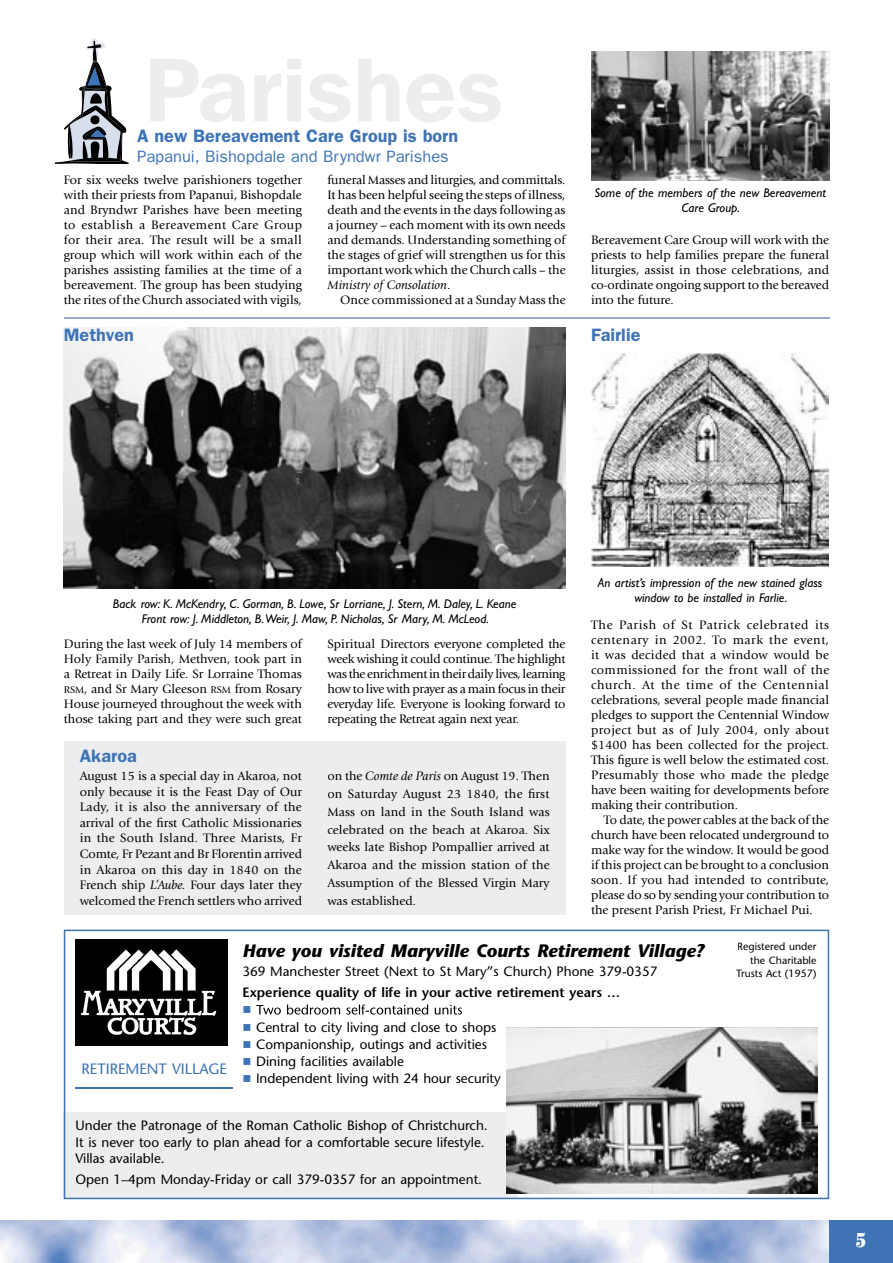
<style>
.page{position:relative;width:893px;height:1263px;background:#fff}
.page>*{position:absolute;margin:0;border:0;box-sizing:border-box;transform-origin:0 0}
.t1{font:27px "Spumoni LP";color:#fff}
.t2{font:600 18px "Franklin Gothic";color:#3e74b6}
.t3{font:italic 700 18px "Stone Sans";color:#000}
.t4{font:16.5px "Franklin Gothic";color:#3e74b6}
.t5{font:15px "Stone Sans";color:#3e74b6}
.t6{font:13.5px/17.2px "Stone Sans";color:#000}
.t7{font:600 13.5px "Stone Sans";color:#000}
.t8{font:12.75px/15px "Giovanni";letter-spacing:-.005em;color:#000;text-align:justify}
.t9{font:italic 12.75px/15px "Gill Sans";color:#000;text-align:center}
.t10{font:10.5px/13.5px "Stone Sans";color:#000;text-align:right}
.s1{font-style:italic}
.s2{font-size:10.2px}
</style>
<div class="page">
<img style="left:64px;top:327px;width:502px;height:261px">
<img style="left:0;top:1220px;width:829px;height:43px">
<div style="left:829px;top:1220px;width:64px;height:43px;background:#3e74b6"></div>
<svg style="left:64px;top:930px;width:765px;height:269px"></svg>
<svg style="left:251px;top:1004px;width:211px;height:10px"></svg>
<img style="left:75px;top:940px;width:152px;height:106px">
<img style="left:506px;top:1028px;width:311px;height:166px">
<hr style="left:76px;top:1087px;width:157px;height:1px;background:#3e74b6">
<div style="left:76px;top:1120px;width:412px;height:14px;background:#ecedef"></div>
<div style="left:77px;top:1137px;width:408px;height:13px;background:#ecedef"></div>
<div style="left:75px;top:1153px;width:89px;height:11px;background:#ecedef"></div>
<div style="left:76px;top:1174px;width:405px;height:13px;background:#ecedef"></div>
<svg style="left:55px;top:38px;width:74px;height:126px"></svg>
<hr style="left:64px;top:317px;width:765px;height:2px;background:#99abcf">
<img style="left:591px;top:51px;width:238px;height:129px">
<img style="left:591px;top:353px;width:237px;height:214px">
<div style="left:64px;top:741px;width:502px;height:173px;background:#ecedef"></div>
<svg style="left:243px;top:1006px;width:7px;height:7px"></svg>
<svg style="left:243px;top:1024px;width:7px;height:6px"></svg>
<svg style="left:243px;top:1041px;width:7px;height:7px"></svg>
<svg style="left:243px;top:1058px;width:7px;height:7px"></svg>
<svg style="left:243px;top:1075px;width:7px;height:7px"></svg>
<h2 class="t2" style="left:137px;top:126px;width:323px">A new Bereavement Care Group is born</h2>
<p class="t4" style="left:137px;top:147px;width:313px">Papanui, Bishopdale and Bryndwr Parishes</p>
<p class="t8" style="left:64px;top:172px;width:240px">For six weeks twelve parishioners together with their priests from Papanui, Bishopdale and Bryndwr Parishes have been meeting to establish a Bereavement Care Group for their area. The result will be a small group which will work within each of the parishes assisting families at the time of a bereavement. The group has been studying the rites of the Church associated with vigils,</p>
<p class="t8" style="left:327px;top:172px;width:240px">funeral Masses and liturgies, and committals.<br>It has been helpful seeing the steps of illness, death and the events in the days following as a journey – each moment with its own needs and demands. Understanding something of the stages of grief will strengthen us for this important work which the Church calls – the <span class="s1">Ministry of Consolation</span>.</p>
<p class="t8" style="left:340px;top:292px;width:227px">Once commissioned at a Sunday Mass the</p>
<h2 class="t2" style="left:64px;top:324px;width:72px">Methven</h2>
<p class="t9" style="left:594px;top:185px;width:233px">Some of the members of the new Bereavement<br>Care Group.</p>
<p class="t8" style="left:591px;top:232px;width:240px">Bereavement Care Group will work with the priests to help families prepare the funeral liturgies, assist in those celebrations, and co-ordinate ongoing support to the bereaved into the future.</p>
<h2 class="t2" style="left:591px;top:324px;width:51px">Fairlie</h2>
<p class="t9" style="left:113px;top:596px;width:405px">Back row: K. McKendry, C. Gorman, B. Lowe, Sr Lorriane, J. Stern, M. Daley, L. Keane<br>Front row: J. Middleton, B. Weir, J. Maw, P. Nicholas, Sr Mary, M. McLeod.</p>
<p class="t8" style="left:64px;top:636px;width:240px">During the last week of July 14 members of Holy Family Parish, Methven, took part in a Retreat in Daily Life. Sr Lorraine Thomas <span class="s2">RSM</span>, and Sr Mary Gleeson <span class="s2">RSM</span> from Rosary House journeyed throughout the week with those taking part and they were such great</p>
<p class="t8" style="left:327px;top:636px;width:240px">Spiritual Directors everyone completed the week wishing it could continue. The highlight was the enrichment in their daily lives, learning how to live with prayer as a main focus in their everyday life. Everyone is looking forward to repeating the Retreat again next year.</p>
<h2 class="t2" style="left:80px;top:745px;width:59px">Akaroa</h2>
<p class="t8" style="left:80px;top:768px;width:224px;line-height:15.6px">August 15 is a special day in Akaroa, not only because it is the Feast Day of Our Lady, it is also the anniversary of the arrival of the first Catholic Missionaries in the South Island. Three Marists, Fr Comte, Fr Pezant and Br Florentin arrived in Akaroa on this day in 1840 on the French ship <span class="s1">L’Aube.</span> Four days later they welcomed the French settlers who arrived</p>
<p class="t8" style="left:327px;top:767px;width:224px;line-height:17.9px">on the <span class="s1">Comte de Paris</span> on August 19. Then on Saturday August 23 1840, the first Mass on land in the South Island was celebrated on the beach at Akaroa. Six weeks late Bishop Pompallier arrived at Akaroa and the mission station of the Assumption of the Blessed Virgin Mary was established.</p>
<p class="t9" style="left:598px;top:575px;width:226px">An artist’s impression of the new stained glass window to be installed in Farlie.</p>
<p class="t8" style="left:591px;top:618px;width:240px">The Parish of St Patrick celebrated its centenary in 2002. To mark the event, it was decided that a window would be commissioned for the front wall of the church. At the time of the Centennial celebrations, several people made financial pledges to support the Centennial Window project but as of July 2004, only about $1400 has been collected for the project.<br>This figure is well below the estimated cost.<br>Presumably those who made the pledge have been waiting for developments before making their contribution.</p>
<p class="t8" style="left:591px;top:813px;width:240px;text-indent:13px">To date, the power cables at the back of the church have been relocated underground to make way for the window. It would be good if this project can be brought to a conclusion soon. If you had intended to contribute, please do so by sending your contribution to the present Parish Priest, Fr Michael Pui.</p>
<p class="t5" style="left:82px;top:1060px;width:147px">RETIREMENT VILLAGE</p>
<h2 class="t3" style="left:242px;top:940px;width:463px">Have you visited Maryville Courts Retirement Village?</h2>
<p class="t6" style="left:242px;top:963px;width:417px">369 Manchester Street (Next to St Mary”s Church) Phone 379-0357</p>
<p class="t7" style="left:242px;top:984px;width:379px">Experience quality of life in your active retirement years …</p>
<p class="t6" style="left:256px;top:1018px;width:246px">Central to city living and close to shops Companionship, outings and activities Dining facilities available<br>Independent living with 24 hour security</p>
<p class="t6" style="left:75px;top:1117px;width:414px;line-height:16.5px">Under the Patronage of the Roman Catholic Bishop of Christchurch.<br>It is never too early to plan ahead for a comfortable secure lifestyle.<br>Villas available.</p>
<p class="t6" style="left:75px;top:1171px;width:408px">Open 1–4pm Monday-Friday or call 379-0357 for an appointment.</p>
<p class="t10" style="left:736px;top:940px;width:82px">Registered under the Charitable<br>Trusts Act (1957)</p>
<h1 class="t1" style="left:856px;top:1226px;width:12px">5</h1>
</div>
